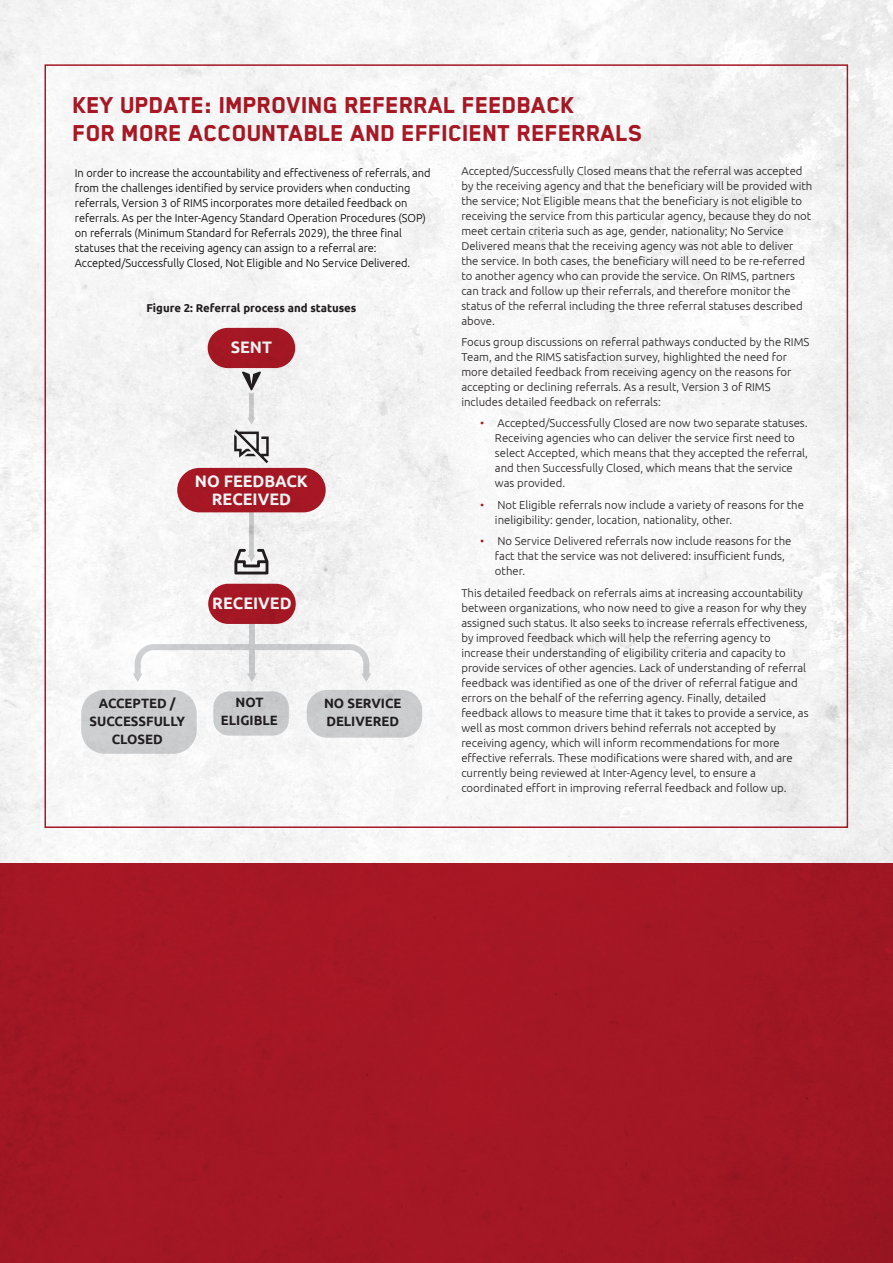
<style>
.page{position:relative;width:893px;height:1263px;background:#fff}
.page>*{position:absolute;margin:0;border:0;box-sizing:border-box;transform-origin:0 0}
.t1{font:800 26.55px/28px "Blender Pro";color:#ad1926}
.t2{font:700 16.65px/18px "Ubuntu";color:#fff;text-align:center}
.t3{font:700 13.5px/18px "Ubuntu";color:#231f20;text-align:center}
.t4{font:300 11.4px/15px "Ubuntu";color:#231f20}
.t5{font:300 11.4px/15px "Ubuntu";color:#000001}
.t6{font:700 11.4px "Ubuntu";color:#231f20}
.s1{color:#ad1926}
</style>
<div class="page">
<img style="left:0;top:0;width:893px;height:1263px">
<h1 class="t1" style="left:73px;top:91px;width:571px">KEY UPDATE: IMPROVING REFERRAL FEEDBACK<br>FOR MORE ACCOUNTABLE AND EFFICIENT REFERRALS</h1>
<p class="t5" style="left:75px;top:165px;width:357px">In order to increase the accountability and effectiveness of referrals, and from the challenges identified by service providers when conducting referrals, Version 3 of RIMS incorporates more detailed feedback on referrals. As per the Inter-Agency Standard Operation Procedures (SOP) on referrals (Minimum Standard for Referrals 2029), the three final statuses that the receiving agency can assign to a referral are:<br>Accepted/Successfully Closed, Not Eligible and No Service Delivered.</p>
<p class="t4" style="left:461px;top:163px;width:352px">Accepted/Successfully Closed means that the referral was accepted by the receiving agency and that the beneficiary will be provided with the service; Not Eligible means that the beneficiary is not eligible to receiving the service from this particular agency, because they do not meet certain criteria such as age, gender, nationality; No Service Delivered means that the receiving agency was not able to deliver the service. In both cases, the beneficiary will need to be re-referred to another agency who can provide the service. On RIMS, partners can track and follow up their referrals, and therefore monitor the status of the referral including the three referral statuses described above.</p>
<p class="t4" style="left:461px;top:334px;width:350px">Focus group discussions on referral pathways conducted by the RIMS Team, and the RIMS satisfaction survey, highlighted the need for more detailed feedback from receiving agency on the reasons for accepting or declining referrals. As a result, Version 3 of RIMS includes detailed feedback on referrals:</p>
<p class="t4" style="left:495px;top:416px;width:314px;text-indent:-15px"><span class="s1">•</span> Accepted/Successfully Closed are now two separate statuses.<br>Receiving agencies who can deliver the service first need to select Accepted, which means that they accepted the referral, and then Successfully Closed, which means that the service was provided.</p>
<p class="t4" style="left:495px;top:497px;width:311px;text-indent:-15px"><span class="s1">•</span> Not Eligible referrals now include a variety of reasons for the ineligibility: gender, location, nationality, other.</p>
<p class="t4" style="left:495px;top:533px;width:298px;text-indent:-15px"><span class="s1">•</span> No Service Delivered referrals now include reasons for the fact that the service was not delivered: insufficient funds, other.</p>
<p class="t4" style="left:461px;top:585px;width:349px">This detailed feedback on referrals aims at increasing accountability between organizations, who now need to give a reason for why they assigned such status. It also seeks to increase referrals effectiveness, by improved feedback which will help the referring agency to increase their understanding of eligibility criteria and capacity to provide services of other agencies. Lack of understanding of referral feedback was identified as one of the driver of referral fatigue and errors on the behalf of the referring agency. Finally, detailed feedback allows to measure time that it takes to provide a service, as well as most common drivers behind referrals not accepted by receiving agency, which will inform recommendations for more effective referrals. These modifications were shared with, and are currently being reviewed at Inter-Agency level, to ensure a coordinated effort in improving referral feedback and follow up.</p>
<p class="t6" style="left:146px;top:301px;width:212px">Figure 2: Referral process and statuses</p>
<h2 class="t2" style="left:231px;top:338px;width:43px">SENT</h2>
<h2 class="t2" style="left:195px;top:472px;width:115px">NO FEEDBACK<br>RECEIVED</h2>
<h2 class="t2" style="left:212px;top:594px;width:81px">RECEIVED</h2>
<p class="t3" style="left:221px;top:692px;width:58px">NOT<br>ELIGIBLE</p>
<p class="t3" style="left:89px;top:694px;width:97px">ACCEPTED /<br>SUCCESSFULLY<br>CLOSED</p>
<p class="t3" style="left:324px;top:694px;width:79px;text-align:left">NO SERVICE<br>DELIVERED</p>
</div>
